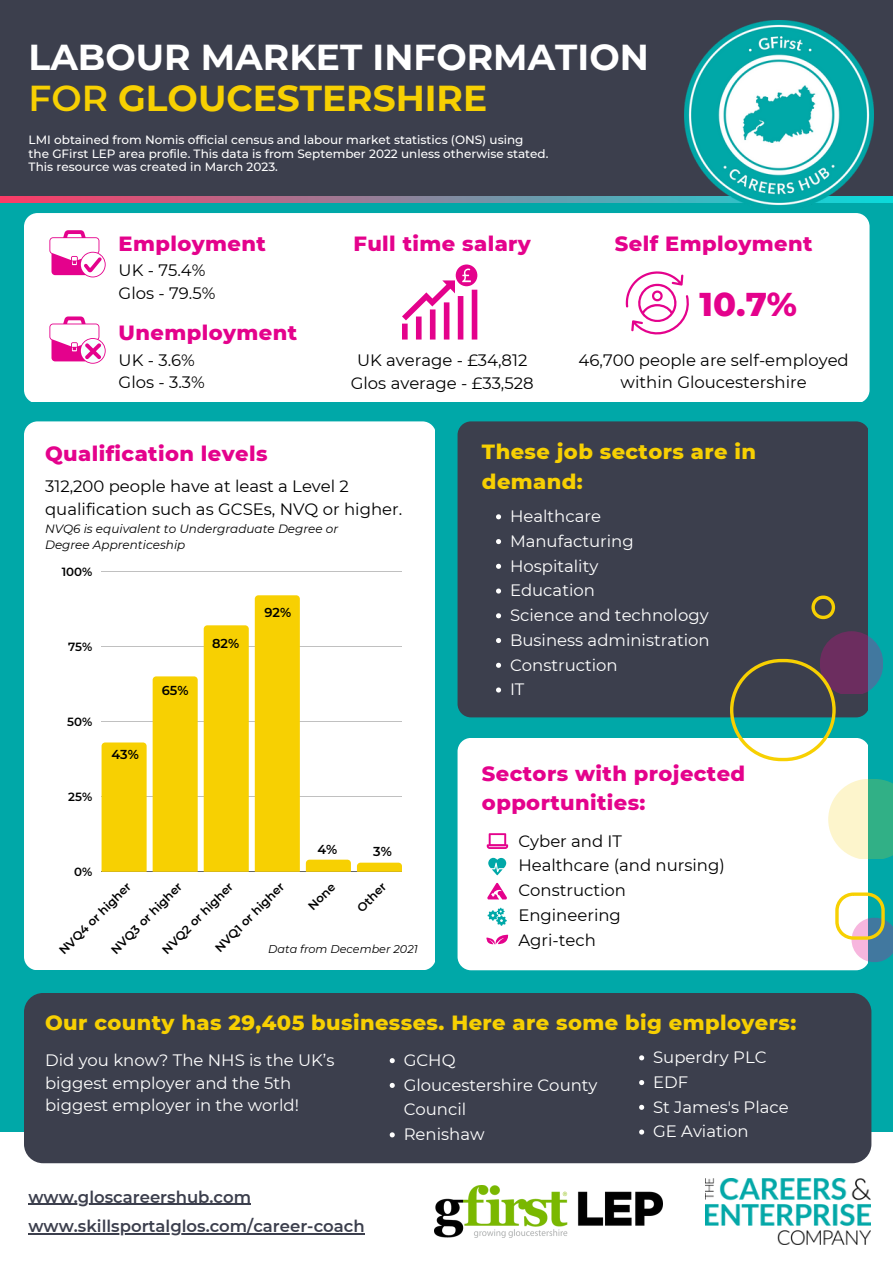
<style>
.page{position:relative;width:893px;height:1264px;background:#fff}
.page>*{position:absolute;margin:0;border:0;box-sizing:border-box;transform-origin:0 0}
.t1{font:700 36px/41.1px "Montserrat";color:#fff}
.t2{font:800 33.6px "Montserrat";color:#e4028c}
.t3{font:800 21px/29.2px "Montserrat";letter-spacing:.02em;color:#e4028c}
.t4{font:800 21px/29.2px "Montserrat";letter-spacing:.02em;color:#f7d002}
.t5{font:16.5px/24.8px "Montserrat";color:#fff}
.t6{font:16.5px/22.5px "Montserrat";color:#000}
.t7{font:600 16.5px/29.2px "Montserrat";color:#3c3f4d}
.t8{font:600 12.9px "Montserrat";color:#000}
.t9{font:500 12px/13.5px "Montserrat";color:#fff}
.t10{font:italic 12px/16.4px "Montserrat";color:#000}
.t11{font:600 11.85px "Montserrat";color:#000}
.t12{font:italic 11.25px "Montserrat";color:#000}
.s1{font-weight:600;color:#f7d002}
.s2{color:#f7d002}
</style>
<div class="page">
<div style="left:0;top:186px;width:892px;height:945px;background:#00a8a8"></div>
<svg style="left:0;top:195px;width:892px;height:7px;background:#8d728a"></svg>
<div style="left:0;top:0;width:892px;height:195px;background:#3c3f4d"></div>
<div style="left:24px;top:213px;width:845px;height:188px;background:#fff"></div>
<svg style="left:49px;top:230px;width:57px;height:47px;background:#f6afda"></svg>
<svg style="left:49px;top:316px;width:57px;height:48px;background:#f5acd9"></svg>
<svg style="left:402px;top:264px;width:75px;height:75px;background:#f6abd9"></svg>
<svg style="left:625px;top:271px;width:69px;height:77px;background:#fad7ec"></svg>
<svg style="left:24px;top:421px;width:410px;height:548px;background:#fefbec"></svg>
<img style="left:434px;top:1185px;width:228px;height:52px">
<img style="left:705px;top:1178px;width:165px;height:66px">
<div style="left:457px;top:421px;width:410px;height:296px;background:#3c3f4d"></div>
<hr style="left:102px;top:571px;width:300px;height:1px;background:#000">
<hr style="left:102px;top:646px;width:300px;height:1px;background:#000">
<hr style="left:102px;top:721px;width:300px;height:1px;background:#000">
<hr style="left:102px;top:796px;width:300px;height:1px;background:#000">
<hr style="left:102px;top:871px;width:300px;height:1px;background:#000">
<svg style="left:102px;top:742px;width:45px;height:4px"></svg>
<svg style="left:153px;top:676px;width:45px;height:4px"></svg>
<div style="left:204px;top:625px;width:45px;height:246px;background:#f7d002"></div>
<div style="left:255px;top:595px;width:45px;height:276px;background:#f7d002"></div>
<svg style="left:306px;top:859px;width:45px;height:4px"></svg>
<svg style="left:357px;top:862px;width:45px;height:9px"></svg>
<div style="left:457px;top:738px;width:410px;height:232px;background:#fff"></div>
<svg style="left:486px;top:833px;width:22px;height:16px"></svg>
<svg style="left:488px;top:857px;width:18px;height:18px"></svg>
<svg style="left:487px;top:882px;width:20px;height:17px"></svg>
<svg style="left:487px;top:907px;width:19px;height:18px"></svg>
<svg style="left:485px;top:934px;width:24px;height:10px"></svg>
<div style="left:24px;top:992px;width:847px;height:171px;background:#3c3f4d;border-radius:19px"></div>
<img style="left:684px;top:20px;width:189px;height:186px">
<svg style="left:496px;top:514px;width:5px;height:5px"></svg>
<svg style="left:496px;top:539px;width:5px;height:5px"></svg>
<svg style="left:496px;top:564px;width:5px;height:5px"></svg>
<svg style="left:496px;top:588px;width:5px;height:5px"></svg>
<svg style="left:496px;top:613px;width:5px;height:5px"></svg>
<svg style="left:496px;top:638px;width:5px;height:5px"></svg>
<svg style="left:496px;top:662px;width:5px;height:5px"></svg>
<svg style="left:496px;top:687px;width:5px;height:5px"></svg>
<svg style="left:389px;top:1058px;width:6px;height:5px"></svg>
<svg style="left:389px;top:1082px;width:6px;height:5px"></svg>
<svg style="left:389px;top:1132px;width:6px;height:5px"></svg>
<svg style="left:639px;top:1055px;width:5px;height:5px"></svg>
<svg style="left:639px;top:1080px;width:5px;height:5px"></svg>
<svg style="left:639px;top:1104px;width:5px;height:5px"></svg>
<svg style="left:639px;top:1129px;width:5px;height:5px"></svg>
<hr style="left:28px;top:1203px;width:223px;height:1px;background:#3c3f4d">
<hr style="left:28px;top:1232px;width:337px;height:1px;background:#3c3f4d">
<svg style="left:730px;top:631px;width:152px;height:130px"></svg>
<svg style="left:811px;top:595px;width:24px;height:24px"></svg>
<svg style="left:828px;top:778px;width:64px;height:80px;background:#b0dcb9"></svg>
<svg style="left:835px;top:892px;width:57px;height:70px;background:#adc5b8"></svg>
<h1 class="t1" style="left:29px;top:36px;width:621px">LABOUR MARKET INFORMATION<br><span class="s1">FOR</span> <span class="s2">GLOUCESTERSHIRE</span></h1>
<p class="t9" style="left:29px;top:133px;width:521px">LMI obtained from Nomis official census and labour market statistics (ONS) using<br>the GFirst LEP area profile. This data is from September 2022 unless otherwise stated.<br>This resource was created in March 2023.</p>
<p class="t3" style="left:119px;top:228px;width:149px">Employment</p>
<p class="t6" style="left:119px;top:259px;width:98px">UK - 75.4%<br>Glos - 79.5%</p>
<p class="t3" style="left:119px;top:317px;width:180px">Unemployment</p>
<p class="t6" style="left:119px;top:348px;width:88px">UK - 3.6%<br>Glos - 3.3%</p>
<p class="t3" style="left:353px;top:228px;width:179px">Full time salary</p>
<p class="t3" style="left:615px;top:228px;width:199px">Self Employment</p>
<h2 class="t2" style="left:699px;top:283px;width:99px">10.7%</h2>
<p class="t6" style="left:351px;top:349px;width:184px;text-align:center">UK average - £34,812<br>Glos average - £33,528</p>
<p class="t6" style="left:578px;top:349px;width:272px;text-align:center">46,700 people are self-employed within Gloucestershire</p>
<p class="t3" style="left:45px;top:439px;width:224px">Qualification levels</p>
<p class="t6" style="left:45px;top:475px;width:358px">312,200 people have at least a Level 2 qualification such as GCSEs, NVQ or higher.</p>
<p class="t10" style="left:45px;top:520px;width:294px">NVQ6 is equivalent to Undergraduate Degree or<br>Degree Apprenticeship</p>
<p class="t11" style="left:62px;top:564px;width:32px">100%</p>
<p class="t11" style="left:68px;top:639px;width:26px">75%</p>
<p class="t11" style="left:67px;top:714px;width:27px">50%</p>
<p class="t11" style="left:68px;top:789px;width:26px">25%</p>
<p class="t8" style="left:111px;top:746px;width:29px">43%</p>
<p class="t8" style="left:162px;top:682px;width:28px">65%</p>
<p class="t8" style="left:212px;top:636px;width:29px">82%</p>
<p class="t8" style="left:264px;top:604px;width:28px">92%</p>
<p class="t11" style="left:74px;top:864px;width:20px">0%</p>
<p class="t8" style="left:317px;top:841px;width:21px">4%</p>
<p class="t8" style="left:373px;top:843px;width:20px">3%</p>
<p class="t11" style="left:108px;top:946px;width:96px;rotate:-45deg">NVQ3 or higher</p>
<p class="t11" style="left:159px;top:946px;width:96px;rotate:-45deg">NVQ2 or higher</p>
<p class="t11" style="left:212px;top:944px;width:94px;rotate:-45deg">NVQ1 or higher</p>
<p class="t11" style="left:305px;top:902px;width:34px;rotate:-45deg">None</p>
<p class="t11" style="left:354px;top:904px;width:37px;rotate:-45deg">Other</p>
<p class="t11" style="left:56px;top:947px;width:97px;rotate:-45deg">NVQ4 or higher</p>
<p class="t12" style="left:268px;top:941px;width:151px">Data from December 2021</p>
<p class="t4" style="left:482px;top:437px;width:276px">These job sectors are in demand:</p>
<p class="t5" style="left:510px;top:504px;width:201px">Healthcare<br>Manufacturing<br>Hospitality<br>Education<br>Science and technology<br>Business administration<br>Construction<br>IT</p>
<p class="t3" style="left:482px;top:758px;width:265px">Sectors with projected opportunities:</p>
<p class="t6" style="left:518px;top:828px;width:208px;line-height:24.8px">Cyber and IT<br>Healthcare (and nursing)<br>Construction<br>Engineering<br>Agri-tech</p>
<p class="t4" style="left:45px;top:1008px;width:752px">Our county has 29,405 businesses. Here are some big employers:</p>
<p class="t5" style="left:45px;top:1048px;width:291px;line-height:22.5px">Did you know? The NHS is the UK’s biggest employer and the 5th biggest employer in the world!</p>
<p class="t5" style="left:403px;top:1047px;width:195px">GCHQ<br>Gloucestershire County<br>Council<br>Renishaw</p>
<p class="t5" style="left:653px;top:1044px;width:137px">Superdry PLC<br>EDF<br>St James's Place<br>GE Aviation</p>
<p class="t7" style="left:28px;top:1181px;width:338px">www.gloscareershub.com www.skillsportalglos.com/career-coach</p>
</div>
